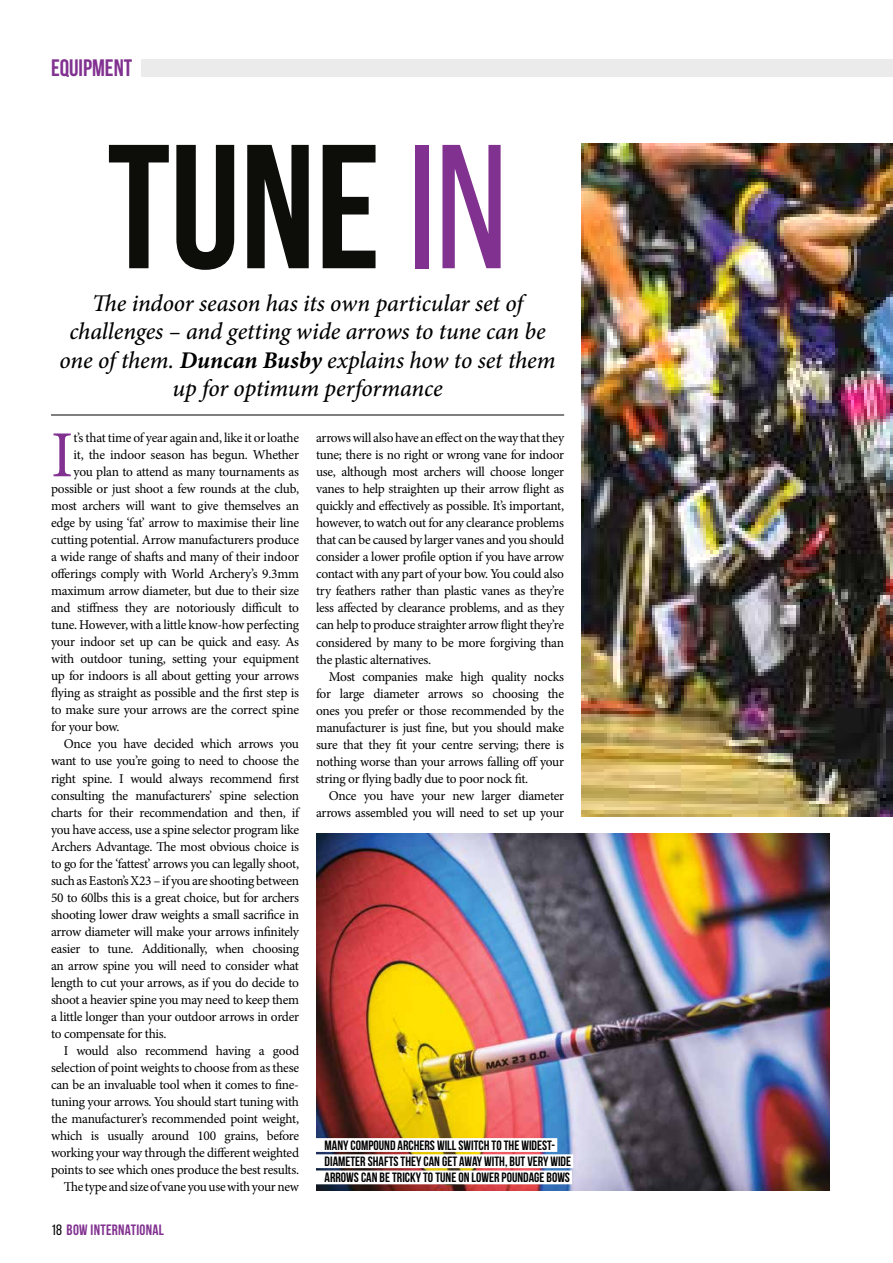
<style>
.page{position:relative;width:893px;height:1263px;background:#fff}
.page>*{position:absolute;margin:0;border:0;box-sizing:border-box;transform-origin:0 0}
.t1{font:700 176.25px "Bebas Neue";color:#0d0e0a}
.t2{font:65.85px "Minion Pro";color:#813190}
.t3{font:italic 500 24px/28.5px "Minion Pro";letter-spacing:-.005em;color:#000;text-align:center}
.t4{font:700 23.7px "Bebas Neue";color:#813190}
.t5{font:700 15px "Bebas Neue";letter-spacing:.02em;color:#813190}
.t6{font:13.5px/17px "Minion Pro";letter-spacing:-.02em;color:#000;text-align:justify}
.t7{font:700 13.5px/16.2px "Bebas Neue";color:#000}
.s1{font-weight:400;color:#813190}
.s2{font-weight:700}
.s3{font-weight:400;color:#000}
</style>
<div class="page">
<div style="left:132px;top:60px;width:761px;height:17px;background:#ebebeb"></div>
<div style="left:51px;top:55px;width:90px;height:26px;background:#fff"></div>
<hr style="left:51px;top:415px;width:513px;height:1px;background:#000">
<img style="left:581px;top:143px;width:312px;height:673px">
<img style="left:316px;top:833px;width:513px;height:358px">
<div style="left:314px;top:1138px;width:243px;height:14px;background:#fff"></div>
<div style="left:314px;top:1154px;width:259px;height:14px;background:#fff"></div>
<div style="left:314px;top:1170px;width:258px;height:14px;background:#fff"></div>
<h3 class="t4" style="left:51px;top:55px;width:83px">EQUIPMENT</h3>
<h1 class="t1" style="left:107px;top:111px;width:402px">TUNE <span class="s1">in</span></h1>
<h3 class="t3" style="left:60px;top:289px;width:498px">The indoor season has its own particular set of challenges – and getting wide arrows to tune can be one of them. <span class="s2">Duncan Busby</span> explains how to set them up for optimum performance</h3>
<h2 class="t2" style="left:51px;top:411px;width:24px">I</h2>
<p class="t6" style="left:74px;top:429px;width:227px">t’s that time of year again and, like it or loathe</p>
<p class="t6" style="left:74px;top:446px;width:227px">it, the indoor season has begun. Whether</p>
<p class="t6" style="left:74px;top:464px;width:227px">you plan to attend as many tournaments as</p>
<p class="t6" style="left:51px;top:481px;width:249px">possible or just shoot a few rounds at the club,</p>
<p class="t6" style="left:51px;top:498px;width:250px">most archers will want to give themselves an</p>
<p class="t6" style="left:51px;top:515px;width:250px">edge by using ‘fat’ arrow to maximise their line</p>
<p class="t6" style="left:51px;top:532px;width:250px">cutting potential. Arrow manufacturers produce</p>
<p class="t6" style="left:51px;top:549px;width:250px">a wide range of shafts and many of their indoor</p>
<p class="t6" style="left:51px;top:566px;width:250px">offerings comply with World Archery’s 9.3mm</p>
<p class="t6" style="left:51px;top:583px;width:250px">maximum arrow diameter, but due to their size</p>
<p class="t6" style="left:51px;top:600px;width:250px">and stiffness they are notoriously difficult to</p>
<p class="t6" style="left:51px;top:617px;width:250px">tune. However, with a little know-how perfecting</p>
<p class="t6" style="left:51px;top:634px;width:250px">your indoor set up can be quick and easy. As</p>
<p class="t6" style="left:51px;top:651px;width:250px">with outdoor tuning, setting your equipment</p>
<p class="t6" style="left:51px;top:668px;width:250px">up for indoors is all about getting your arrows</p>
<p class="t6" style="left:51px;top:685px;width:250px">flying as straight as possible and the first step is</p>
<p class="t6" style="left:51px;top:702px;width:250px">to make sure your arrows are the correct spine</p>
<p class="t6" style="left:51px;top:719px;width:70px">for your bow.</p>
<p class="t6" style="left:64px;top:736px;width:237px">Once you have decided which arrows you</p>
<p class="t6" style="left:51px;top:753px;width:250px">want to use you’re going to need to choose the</p>
<p class="t6" style="left:51px;top:770px;width:250px">right spine. I would always recommend first</p>
<p class="t6" style="left:51px;top:787px;width:250px">consulting the manufacturers’ spine selection</p>
<p class="t6" style="left:51px;top:804px;width:250px">charts for their recommendation and then, if</p>
<p class="t6" style="left:51px;top:821px;width:250px">you have access, use a spine selector program like</p>
<p class="t6" style="left:51px;top:838px;width:250px">Archers Advantage. The most obvious choice is</p>
<p class="t6" style="left:51px;top:855px;width:250px">to go for the ‘fattest’ arrows you can legally shoot,</p>
<p class="t6" style="left:51px;top:872px;width:250px">such as Easton’s X23 – if you are shooting between</p>
<p class="t6" style="left:51px;top:889px;width:250px">50 to 60lbs this is a great choice, but for archers</p>
<p class="t6" style="left:51px;top:906px;width:250px">shooting lower draw weights a small sacrifice in</p>
<p class="t6" style="left:51px;top:923px;width:250px">arrow diameter will make your arrows infinitely</p>
<p class="t6" style="left:51px;top:940px;width:250px">easier to tune. Additionally, when choosing</p>
<p class="t6" style="left:51px;top:957px;width:249px">an arrow spine you will need to consider what</p>
<p class="t6" style="left:51px;top:974px;width:250px">length to cut your arrows, as if you do decide to</p>
<p class="t6" style="left:51px;top:991px;width:250px">shoot a heavier spine you may need to keep them</p>
<p class="t6" style="left:51px;top:1008px;width:250px">a little longer than your outdoor arrows in order</p>
<p class="t6" style="left:51px;top:1025px;width:117px">to compensate for this.</p>
<p class="t6" style="left:64px;top:1042px;width:237px">I would also recommend having a good</p>
<p class="t6" style="left:51px;top:1059px;width:250px">selection of point weights to choose from as these</p>
<p class="t6" style="left:51px;top:1076px;width:250px">can be an invaluable tool when it comes to fine-</p>
<p class="t6" style="left:51px;top:1093px;width:250px">tuning your arrows. You should start tuning with</p>
<p class="t6" style="left:51px;top:1110px;width:250px">the manufacturer’s recommended point weight,</p>
<p class="t6" style="left:51px;top:1127px;width:250px">which is usually around 100 grains, before</p>
<p class="t6" style="left:51px;top:1144px;width:250px">working your way through the different weighted</p>
<p class="t6" style="left:51px;top:1161px;width:250px">points to see which ones produce the best results.</p>
<p class="t6" style="left:64px;top:1178px;width:237px">The type and size of vane you use with your new</p>
<p class="t5" style="left:51px;top:1221px;width:115px"><span class="s3">18</span> BOW INTERNATIONAL</p>
<p class="t6" style="left:316px;top:430px;width:250px">arrows will also have an effect on the way that they tune; there is no right or wrong vane for indoor use, although most archers will choose longer vanes to help straighten up their arrow flight as quickly and effectively as possible. It’s important, however, to watch out for any clearance problems that can be caused by larger vanes and you should consider a lower profile option if you have arrow contact with any part of your bow. You could also try feathers rather than plastic vanes as they’re less affected by clearance problems, and as they can help to produce straighter arrow flight they’re considered by many to be more forgiving than the plastic alternatives.</p>
<p class="t6" style="left:316px;top:668px;width:250px;text-indent:13px">Most companies make high quality nocks for large diameter arrows so choosing the ones you prefer or those recommended by the manufacturer is just fine, but you should make sure that they fit your centre serving; there is nothing worse than your arrows falling off your string or flying badly due to poor nock fit.</p>
<p class="t6" style="left:316px;top:787px;width:250px;text-align:right">Once you have your new larger diameter arrows assembled you will need to set up your</p>
<p class="t7" style="left:325px;top:1137px;width:248px">MANY COMPOUND ARCHERS WILL SWITCH TO THE WIDEST-<br>DIAMETER SHAFTS THEY CAN GET AWAY WITH, BUT VERY WIDE<br>ARROWS CAN BE TRICKY TO TUNE ON LOWER POUNDAGE BOWS</p>
</div>
